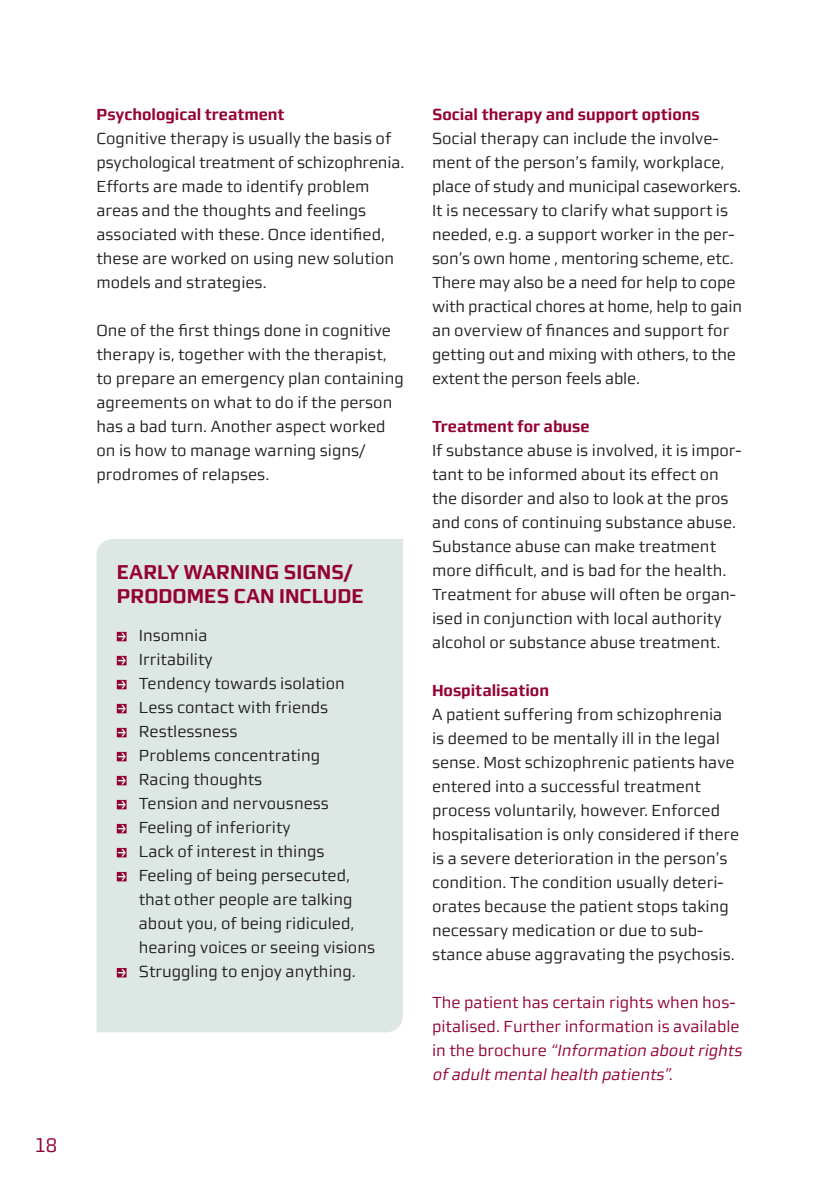
<style>
.page{position:relative;width:840px;height:1191px;background:#fff}
.page>*{position:absolute;margin:0;border:0;box-sizing:border-box;transform-origin:0 0}
.Brød{font:700 20px/24px "midtsans";color:#940130}
.t1{font:20px "midtsans";color:#940130}
.Brød-2{font:16px/24px "midtsans";color:#231f20}
.Brød-3{font:16px/24px "midtsans";color:#940130}
.Mellemrubrik{font:700 16px "midtsans";color:#940130}
.s1{font-style:italic}
</style>
<div class="page">
<div style="left:96px;top:539px;width:307px;height:493px;background:#dde7e3"></div>
<svg style="left:117px;top:632px;width:9px;height:9px"></svg>
<svg style="left:117px;top:656px;width:9px;height:9px"></svg>
<svg style="left:117px;top:680px;width:9px;height:9px"></svg>
<svg style="left:117px;top:704px;width:9px;height:9px"></svg>
<svg style="left:117px;top:728px;width:9px;height:9px"></svg>
<svg style="left:117px;top:752px;width:9px;height:9px"></svg>
<svg style="left:117px;top:776px;width:9px;height:9px"></svg>
<svg style="left:117px;top:800px;width:9px;height:9px"></svg>
<svg style="left:117px;top:824px;width:9px;height:9px"></svg>
<svg style="left:117px;top:848px;width:9px;height:9px"></svg>
<svg style="left:117px;top:872px;width:9px;height:9px"></svg>
<svg style="left:117px;top:968px;width:9px;height:9px"></svg>
<p class="t1" style="left:34px;top:1133px;width:24px">18</p>
<p class="Mellemrubrik" style="left:96px;top:105px;width:190px">Psychological treatment</p>
<p class="Brød-2" style="left:96px;top:126px;width:309px">Cognitive therapy is usually the basis of psychological treatment of schizophrenia.<br>Efforts are made to identify problem areas and the thoughts and feelings associated with these. Once identified, these are worked on using new solution models and strategies.</p>
<p class="Brød-2" style="left:96px;top:318px;width:309px">One of the first things done in cognitive therapy is, together with the therapist, to prepare an emergency plan containing agreements on what to do if the person has a bad turn. Another aspect worked on is how to manage warning signs/ prodromes of relapses.</p>
<p class="Brød" style="left:117px;top:560px;width:248px">EARLY WARNING SIGNS/<br>PRODOMES CAN INCLUDE</p>
<p class="Brød-2" style="left:139px;top:623px;width:70px">Insomnia</p>
<p class="Brød-2" style="left:139px;top:647px;width:75px">Irritability</p>
<p class="Brød-2" style="left:139px;top:671px;width:207px">Tendency towards isolation</p>
<p class="Brød-2" style="left:139px;top:695px;width:191px">Less contact with friends</p>
<p class="Brød-2" style="left:139px;top:719px;width:100px">Restlessness</p>
<p class="Brød-2" style="left:139px;top:743px;width:183px">Problems concentrating</p>
<p class="Brød-2" style="left:139px;top:767px;width:125px">Racing thoughts</p>
<p class="Brød-2" style="left:139px;top:791px;width:191px">Tension and nervousness</p>
<p class="Brød-2" style="left:139px;top:815px;width:153px">Feeling of inferiority</p>
<p class="Brød-2" style="left:139px;top:839px;width:187px">Lack of interest in things</p>
<p class="Brød-2" style="left:139px;top:863px;width:238px">Feeling of being persecuted, that other people are talking about you, of being ridiculed, hearing voices or seeing visions</p>
<p class="Brød-2" style="left:139px;top:959px;width:218px">Struggling to enjoy anything.</p>
<p class="Mellemrubrik" style="left:432px;top:105px;width:269px">Social therapy and support options</p>
<p class="Brød-2" style="left:432px;top:126px;width:311px">Social therapy can include the involve&shy;ment of the person’s family, workplace, place of study and municipal caseworkers.<br>It is necessary to clarify what support is needed, e.g. a support worker in the per&shy;son’s own home , mentoring scheme, etc.<br>There may also be a need for help to cope with practical chores at home, help to gain an overview of finances and support for getting out and mixing with others, to the extent the person feels able.</p>
<p class="Mellemrubrik" style="left:432px;top:417px;width:159px">Treatment for abuse</p>
<p class="Brød-2" style="left:432px;top:438px;width:311px">If substance abuse is involved, it is impor&shy;tant to be informed about its effect on the disorder and also to look at the pros and cons of continuing substance abuse.<br>Substance abuse can make treatment more difficult, and is bad for the health.<br>Treatment for abuse will often be organ&shy;ised in conjunction with local authority alcohol or substance abuse treatment.</p>
<p class="Mellemrubrik" style="left:432px;top:681px;width:118px">Hospitalisation</p>
<p class="Brød-2" style="left:432px;top:702px;width:308px">A patient suffering from schizophrenia<br>is deemed to be mentally ill in the legal sense. Most schizophrenic patients have entered into a successful treatment process voluntarily, however. Enforced hospitalisation is only considered if there is a severe deterioration in the person’s condition. The condition usually deteri&shy;orates because the patient stops taking necessary medication or due to sub&shy;stance abuse aggravating the psychosis.</p>
<p class="Brød-3" style="left:432px;top:990px;width:314px">The patient has certain rights when hos&shy;pitalised. Further information is available i n t h e b ro c h u re <span class="s1">“Information about rights of adult mentalhealth patients”.</span></p>
</div>
